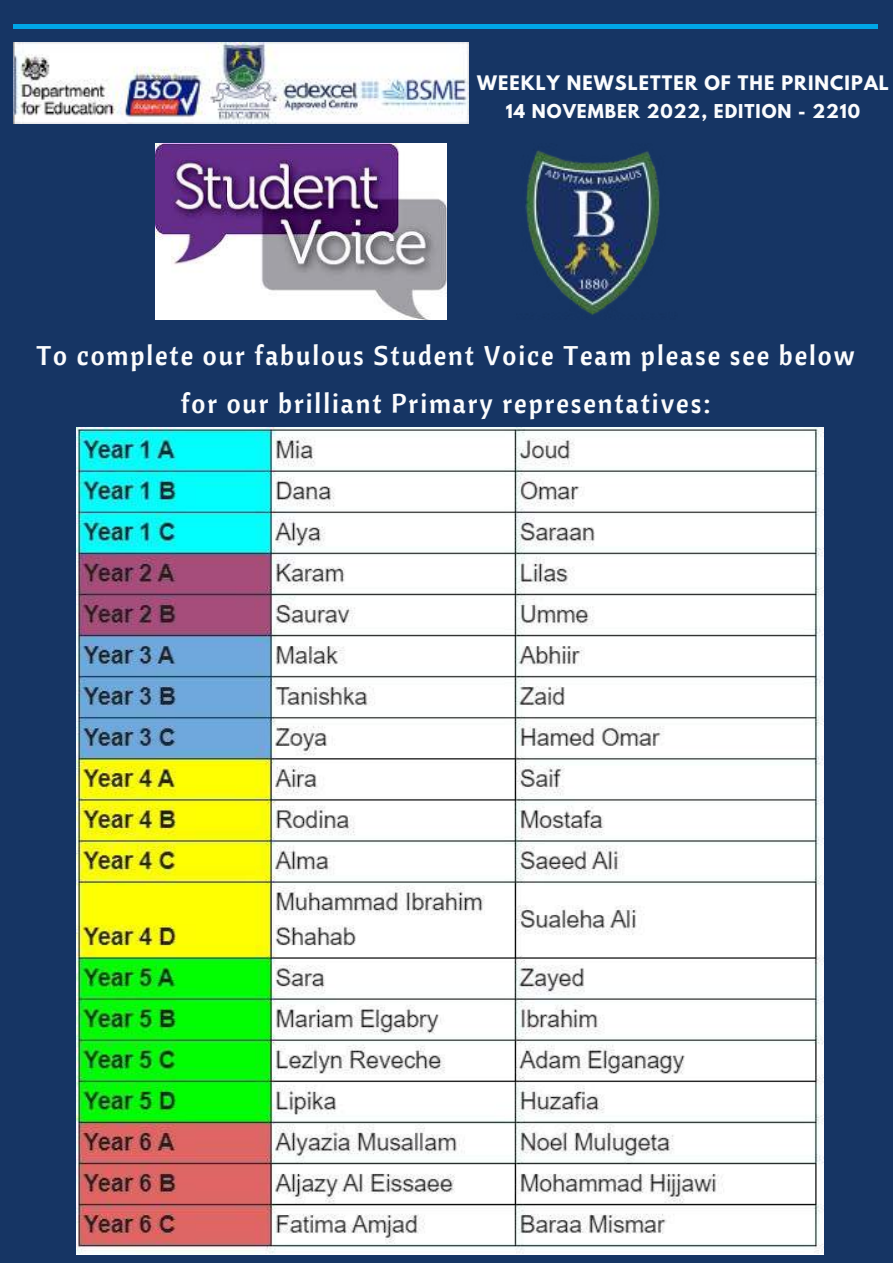
<style>
.page{position:relative;width:893px;height:1264px;background:#fff}
.page>*{position:absolute;margin:0;border:0;box-sizing:border-box;transform-origin:0 0}
.t1{font:26.85px/48.3px "Cantora One";letter-spacing:.07em;color:#fbfcfd;text-align:center}
.t2{font:700 17.7px "League Spartan";letter-spacing:.06em;color:#fbfcfd}
.t3{font:700 16.95px "League Spartan";letter-spacing:.06em;color:#fbfcfd}
</style>
<div class="page">
<div style="left:0;top:0;width:892px;height:1262px;background:#163564"></div>
<hr style="left:13px;top:25px;width:864px;height:3px;background:#00a6e7">
<img style="left:13px;top:43px;width:455px;height:81px">
<img style="left:155px;top:143px;width:291px;height:177px">
<img style="left:525px;top:150px;width:135px;height:165px">
<img style="left:76px;top:428px;width:747px;height:826px">
<p class="t2" style="left:477px;top:74px;width:413px">WEEKLY NEWSLETTER OF THE PRINCIPAL</p>
<p class="t3" style="left:506px;top:103px;width:356px">14 NOVEMBER 2022, EDITION - 2210</p>
<p class="t1" style="left:36px;top:330px;width:819px">To complete our fabulous Student Voice Team please see below for our brilliant Primary representatives:</p>
</div>
